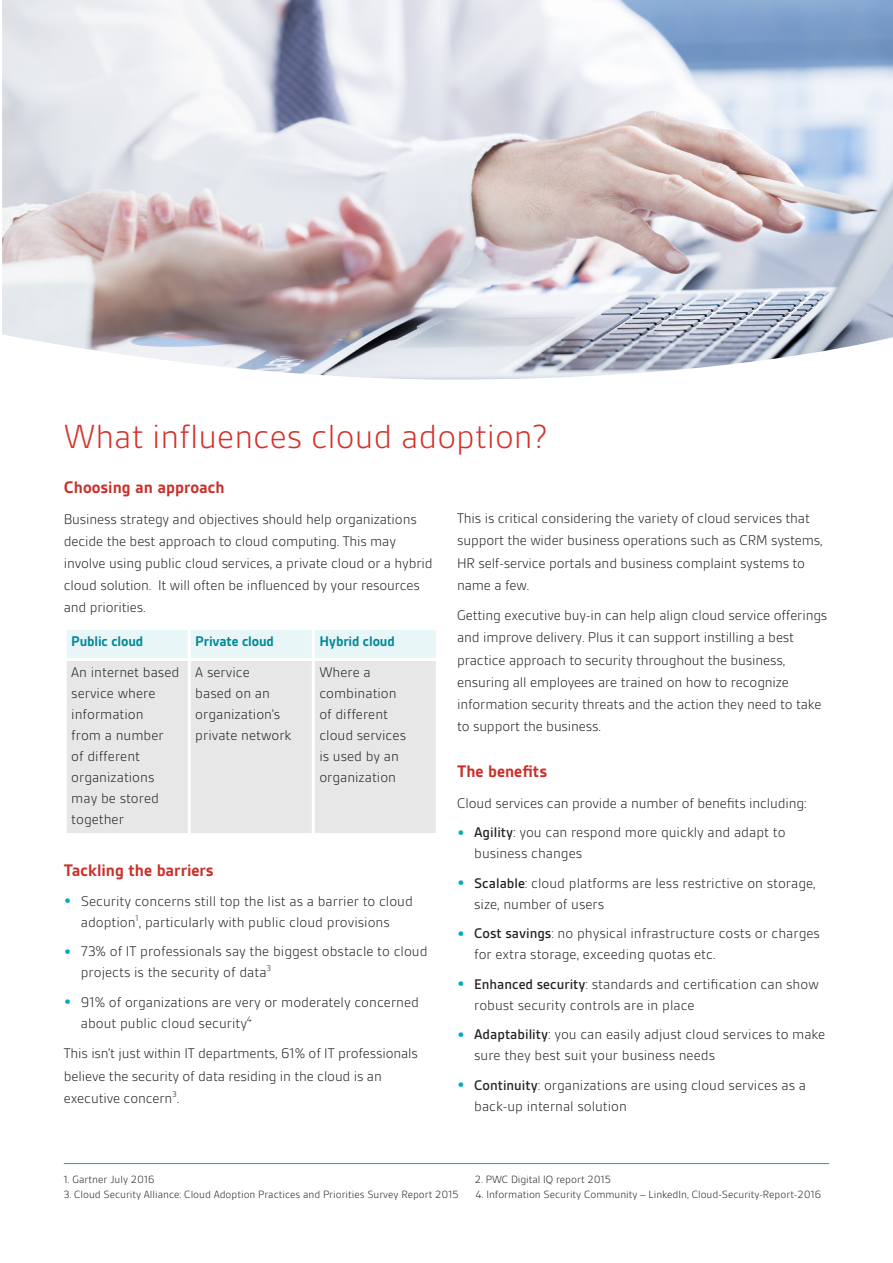
<style>
.page{position:relative;width:893px;height:1263px;background:#fff}
.page>*{position:absolute;margin:0;border:0;box-sizing:border-box;transform-origin:0 0}
.t1{font:300 36px "BSI Gesta";color:#d2322a}
.BSI_body_copy{font:700 18px "BSI Gesta";color:#c9312b}
.BSI_body_copy-2{font:300 15px/21px "BSI Gesta";color:#231f20}
.t2{font:700 15px "BSI Gesta";letter-spacing:-.01em;color:#008996}
.BSI_body_copy-3{font:300 11.25px "BSI Gesta";color:#231f20}
.s1{font-weight:700;font-size:19.5px;color:#00acbc}
.s2{font-weight:500}
</style>
<div class="page">
<div style="left:67px;top:630px;width:369px;height:28px;background:#e9f6f8"></div>
<div style="left:67px;top:661px;width:369px;height:172px;background:#e7e7e7"></div>
<hr style="left:188px;top:630px;width:3px;height:28px;background:#fff">
<hr style="left:312px;top:630px;width:3px;height:28px;background:#fff">
<hr style="left:188px;top:661px;width:3px;height:172px;background:#fff">
<hr style="left:312px;top:661px;width:3px;height:172px;background:#fff">
<hr style="left:64px;top:1163px;width:765px;height:1px;background:#00acbc">
<img style="left:2px;top:0;width:891px;height:379px">
<p class="t1" style="left:64px;top:418px;width:485px">What influences cloud adoption?</p>
<p class="BSI_body_copy" style="left:64px;top:478px;width:162px">Choosing an approach</p>
<p class="BSI_body_copy-2" style="left:64px;top:508px;width:370px;line-height:22.2px">Business strategy and objectives should help organizations decide the best approach to cloud computing. This may involve using public cloud services, a private cloud or a hybrid cloud solution. It will often be influenced by your resources and priorities.</p>
<p class="t2" style="left:71px;top:633px;width:73px">Public cloud</p>
<p class="t2" style="left:195px;top:633px;width:80px">Private cloud</p>
<p class="t2" style="left:319px;top:633px;width:77px">Hybrid cloud</p>
<p class="BSI_body_copy-2" style="left:71px;top:661px;width:110px">An internet based service where information<br>from a number of different organizations may be stored together</p>
<p class="BSI_body_copy-2" style="left:195px;top:661px;width:98px">A service<br>based on an organization’s private network</p>
<p class="BSI_body_copy-2" style="left:319px;top:661px;width:88px">Where a combination of different cloud services is used by an organization</p>
<p class="BSI_body_copy" style="left:64px;top:861px;width:151px">Tackling the barriers</p>
<p class="BSI_body_copy-2" style="left:64px;top:890px;width:351px;text-align:center"><span class="s1">•</span> Security concerns still top the list as a barrier to cloud adoption<sup>1</sup>, particularly with public cloud provisions</p>
<p class="BSI_body_copy-2" style="left:81px;top:941px;width:348px;text-indent:-17px"><span class="s1">•</span> 73% of IT professionals say the biggest obstacle to cloud projects is the security of data<sup>3</sup></p>
<p class="BSI_body_copy-2" style="left:81px;top:991px;width:340px;text-indent:-17px"><span class="s1">•</span> 91% of organizations are very or moderately concerned about public cloud security<sup>4</sup></p>
<p class="BSI_body_copy-2" style="left:64px;top:1042px;width:356px;line-height:22.2px">This isn’t just within IT departments, 61% of IT professionals believe the security of data residing in the cloud is an executive concern<sup>3</sup>.</p>
<p class="BSI_body_copy-2" style="left:457px;top:507px;width:367px;line-height:22.2px">This is critical considering the variety of cloud services that support the wider business operations such as CRM systems, HR self-service portals and business complaint systems to name a few.</p>
<p class="BSI_body_copy-2" style="left:457px;top:604px;width:372px;line-height:22.2px">Getting executive buy-in can help align cloud service offerings and improve delivery. Plus it can support instilling a best practice approach to security throughout the business, ensuring all employees are trained on how to recognize information security threats and the action they need to take to support the business.</p>
<p class="BSI_body_copy" style="left:457px;top:762px;width:91px">The benefits</p>
<p class="BSI_body_copy-2" style="left:457px;top:793px;width:351px">Cloud services can provide a number of benefits including:</p>
<p class="BSI_body_copy-2" style="left:474px;top:822px;width:313px;text-indent:-17px"><span class="s1">•</span> <span class="s2">Agility</span>: you can respond more quickly and adapt to business changes</p>
<p class="BSI_body_copy-2" style="left:474px;top:873px;width:343px;text-indent:-17px"><span class="s1">•</span> <span class="s2">Scalable</span>: cloud platforms are less restrictive on storage, size, number of users</p>
<p class="BSI_body_copy-2" style="left:474px;top:923px;width:347px;text-indent:-17px"><span class="s1">•</span> <span class="s2">Cost savings</span>: no physical infrastructure costs or charges for extra storage, exceeding quotas etc.</p>
<p class="BSI_body_copy-2" style="left:474px;top:974px;width:346px;text-indent:-17px"><span class="s1">•</span> <span class="s2">Enhanced security</span>: standards and certification can show robust security controls are in place</p>
<p class="BSI_body_copy-2" style="left:474px;top:1024px;width:353px;text-indent:-17px"><span class="s1">•</span> <span class="s2">Adaptability</span>: you can easily adjust cloud services to make sure they best suit your business needs</p>
<p class="BSI_body_copy-2" style="left:474px;top:1075px;width:333px;text-indent:-17px"><span class="s1">•</span> <span class="s2">Continuity</span>: organizations are using cloud services as a back-up internal solution</p>
<p class="BSI_body_copy-3" style="left:64px;top:1174px;width:92px">1. Gartner July 2016</p>
<p class="BSI_body_copy-3" style="left:475px;top:1174px;width:138px">2. PWC Digital IQ report 2015</p>
<p class="BSI_body_copy-3" style="left:64px;top:1189px;width:397px">3. Cloud Security Alliance: Cloud Adoption Practices and Priorities Survey Report 2015</p>
<p class="BSI_body_copy-3" style="left:475px;top:1189px;width:347px">4. Information Security Community – LinkedIn, Cloud-Security-Report-2016</p>
</div>
